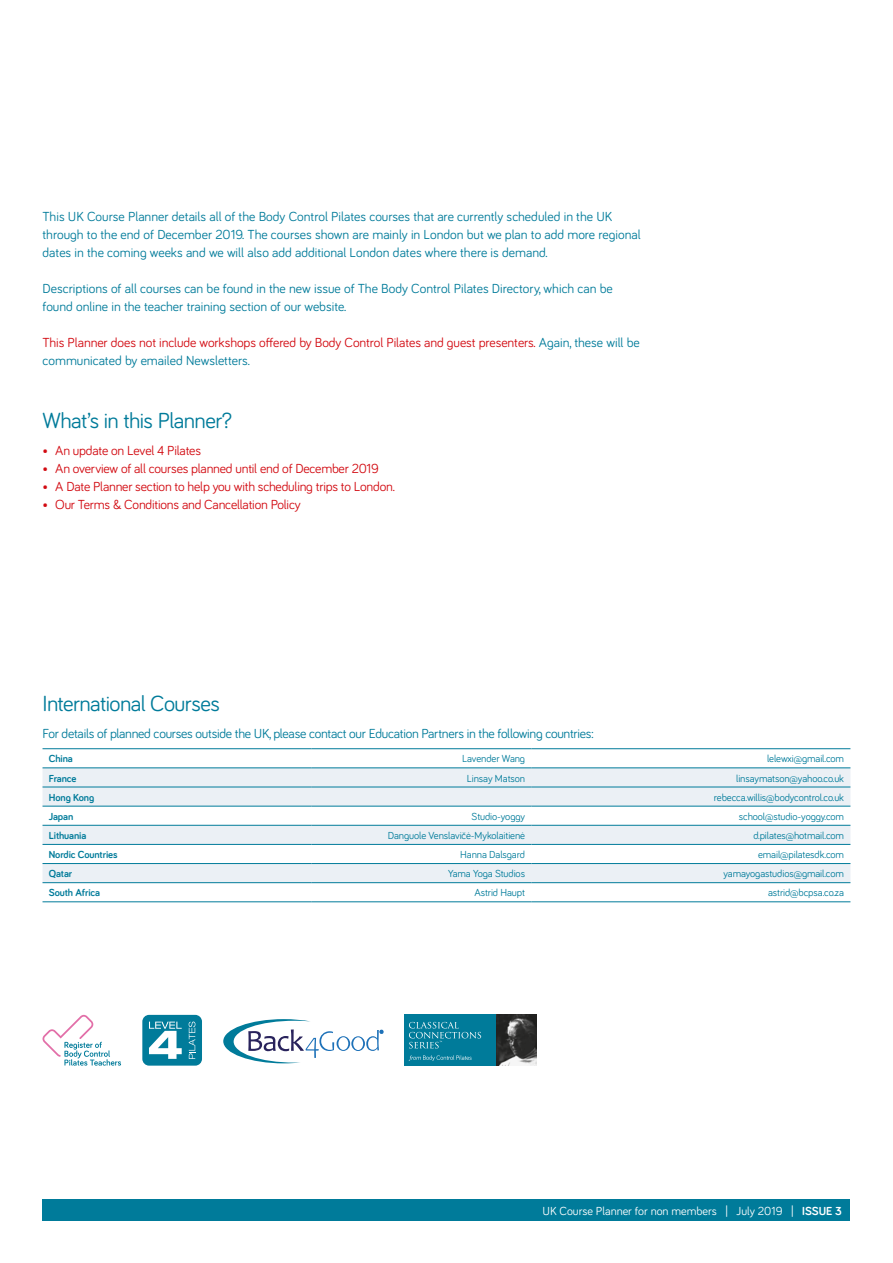
<style>
.page{position:relative;width:893px;height:1263px;background:#fff}
.page>*{position:absolute;margin:0;border:0;box-sizing:border-box;transform-origin:0 0}
.t1{font:22.5px "Bariol";letter-spacing:-.025em;color:#007b9a}
.t2{font:13.5px/18px "Bariol";color:#007b9a}
.t3{font:13.5px/18px "Bariol";letter-spacing:-.015em;color:#d20a11}
.t4{font:13.5px "Bariol";letter-spacing:-.02em;color:#007b9a}
.t5{font:12px "Bariol";color:#fff}
.t6{font:10.5px "Bariol";letter-spacing:-.01em;color:#007b9a}
.t7{font:700 10.5px "Bariol";letter-spacing:-.01em;color:#007b9a}
.s1{color:#007b9a}
.s2{font-weight:700}
</style>
<div class="page">
<div style="left:43px;top:1199px;width:807px;height:21px;background:#007b9a"></div>
<div style="left:404px;top:1014px;width:93px;height:52px;background:#007b9a"></div>
<img style="left:497px;top:1014px;width:40px;height:52px">
<svg style="left:409px;top:1055px;width:63px;height:6px"></svg>
<svg style="left:409px;top:1022px;width:72px;height:26px"></svg>
<svg style="left:223px;top:1019px;width:160px;height:44px"></svg>
<div style="left:142px;top:1015px;width:60px;height:51px;background:#007b9a;border-radius:7px"></div>
<svg style="left:189px;top:1021px;width:6px;height:38px"></svg>
<svg style="left:149px;top:1022px;width:33px;height:37px"></svg>
<svg style="left:43px;top:1015px;width:78px;height:51px"></svg>
<svg style="left:43px;top:768px;width:807px;height:38px;background:#e3ecf1"></svg>
<svg style="left:43px;top:824px;width:807px;height:60px;fill:#ebf0f5"></svg>
<hr style="left:43px;top:748px;width:269px;height:1px;background:#007b9a">
<hr style="left:312px;top:748px;width:219px;height:1px;background:#007b9a">
<hr style="left:531px;top:748px;width:319px;height:1px;background:#007b9a">
<hr style="left:43px;top:767px;width:269px;height:1px;background:#007b9a">
<hr style="left:312px;top:767px;width:219px;height:1px;background:#007b9a">
<hr style="left:531px;top:767px;width:319px;height:1px;background:#007b9a">
<hr style="left:43px;top:787px;width:269px;height:1px;background:#007b9a">
<hr style="left:312px;top:787px;width:219px;height:1px;background:#007b9a">
<hr style="left:531px;top:787px;width:319px;height:1px;background:#007b9a">
<hr style="left:43px;top:806px;width:269px;height:1px;background:#007b9a">
<hr style="left:312px;top:806px;width:219px;height:1px;background:#007b9a">
<hr style="left:531px;top:806px;width:319px;height:1px;background:#007b9a">
<hr style="left:43px;top:825px;width:269px;height:1px;background:#007b9a">
<hr style="left:312px;top:825px;width:219px;height:1px;background:#007b9a">
<hr style="left:531px;top:825px;width:319px;height:1px;background:#007b9a">
<hr style="left:43px;top:844px;width:269px;height:1px;background:#007b9a">
<hr style="left:312px;top:844px;width:219px;height:1px;background:#007b9a">
<hr style="left:531px;top:844px;width:319px;height:1px;background:#007b9a">
<hr style="left:43px;top:863px;width:269px;height:1px;background:#007b9a">
<hr style="left:312px;top:863px;width:219px;height:1px;background:#007b9a">
<hr style="left:531px;top:863px;width:319px;height:1px;background:#007b9a">
<hr style="left:43px;top:882px;width:269px;height:1px;background:#007b9a">
<hr style="left:312px;top:882px;width:219px;height:1px;background:#007b9a">
<hr style="left:531px;top:882px;width:319px;height:1px;background:#007b9a">
<hr style="left:43px;top:901px;width:269px;height:1px;background:#007b9a">
<hr style="left:312px;top:901px;width:219px;height:1px;background:#007b9a">
<hr style="left:531px;top:901px;width:319px;height:1px;background:#007b9a">
<p class="t2" style="left:43px;top:206px;width:600px">This UK Course Planner details all of the Body Control Pilates courses that are currently scheduled in the UK through to the end of December 2019. The courses shown are mainly in London but we plan to add more regional dates in the coming weeks and we will also add additional London dates where there is demand.</p>
<p class="t2" style="left:43px;top:278px;width:572px">Descriptions of all courses can be found in the new issue of The Body Control Pilates Directory, which can be found online in the teacher training section of our website.</p>
<p class="t3" style="left:43px;top:332px;width:599px">This Planner does not include workshops offered by Body Control Pilates and guest presenters. <span class="s1">Again, these will be communicated by emailed Newsletters.</span></p>
<h1 class="t1" style="left:43px;top:405px;width:191px">What’s in this Planner?</h1>
<p class="t3" style="left:43px;top:440px;width:160px">• An update on Level 4 Pilates</p>
<p class="t3" style="left:43px;top:458px;width:338px">• An overview of all courses planned until end of December 2019</p>
<p class="t3" style="left:43px;top:476px;width:354px">• A Date Planner section to help you with scheduling trips to London.</p>
<p class="t3" style="left:43px;top:494px;width:260px">• Our Terms &amp; Conditions and Cancellation Policy</p>
<h1 class="t1" style="left:43px;top:688px;width:179px">International Courses</h1>
<p class="t4" style="left:43px;top:724px;width:552px">For details of planned courses outside the UK, please contact our Education Partners in the following countries:</p>
<p class="t7" style="left:49px;top:752px;width:25px">China</p>
<p class="t6" style="left:462px;top:752px;width:64px">Lavender Wang</p>
<p class="t6" style="left:767px;top:752px;width:79px">lelewxi@gmail.com</p>
<p class="t7" style="left:49px;top:771px;width:29px">France</p>
<p class="t6" style="left:467px;top:771px;width:60px">Linsay Matson</p>
<p class="t6" style="left:736px;top:771px;width:109px">linsaymatson@yahoo.co.uk</p>
<p class="t7" style="left:49px;top:790px;width:47px">Hong Kong</p>
<p class="t6" style="left:714px;top:790px;width:132px">rebecca.willis@bodycontrol.co.uk</p>
<p class="t7" style="left:49px;top:809px;width:26px">Japan</p>
<p class="t6" style="left:472px;top:809px;width:55px">Studio-yoggy</p>
<p class="t6" style="left:739px;top:809px;width:107px">school@studio-yoggy.com</p>
<p class="t7" style="left:49px;top:828px;width:39px">Lithuania</p>
<p class="t6" style="left:388px;top:828px;width:139px">Danguole Venslavičė-Mykolaitienė</p>
<p class="t6" style="left:753px;top:828px;width:92px">d.pilates@hotmail.com</p>
<p class="t7" style="left:49px;top:847px;width:70px">Nordic Countries</p>
<p class="t6" style="left:460px;top:847px;width:66px">Hanna Dalsgard</p>
<p class="t6" style="left:758px;top:847px;width:87px">email@pilatesdk.com</p>
<p class="t7" style="left:49px;top:866px;width:25px">Qatar</p>
<p class="t6" style="left:448px;top:866px;width:78px">Yama Yoga Studios</p>
<p class="t6" style="left:723px;top:866px;width:122px">yamayogastudios@gmail.com</p>
<p class="t7" style="left:49px;top:886px;width:53px">South Africa</p>
<p class="t6" style="left:474px;top:886px;width:52px">Astrid Haupt</p>
<p class="t6" style="left:768px;top:886px;width:77px">astrid@bcpsa.co.za</p>
<p class="t5" style="left:542px;top:1202px;width:301px">UK Course Planner for non members | July 2019 | <span class="s2">ISSUE 3</span></p>
</div>
